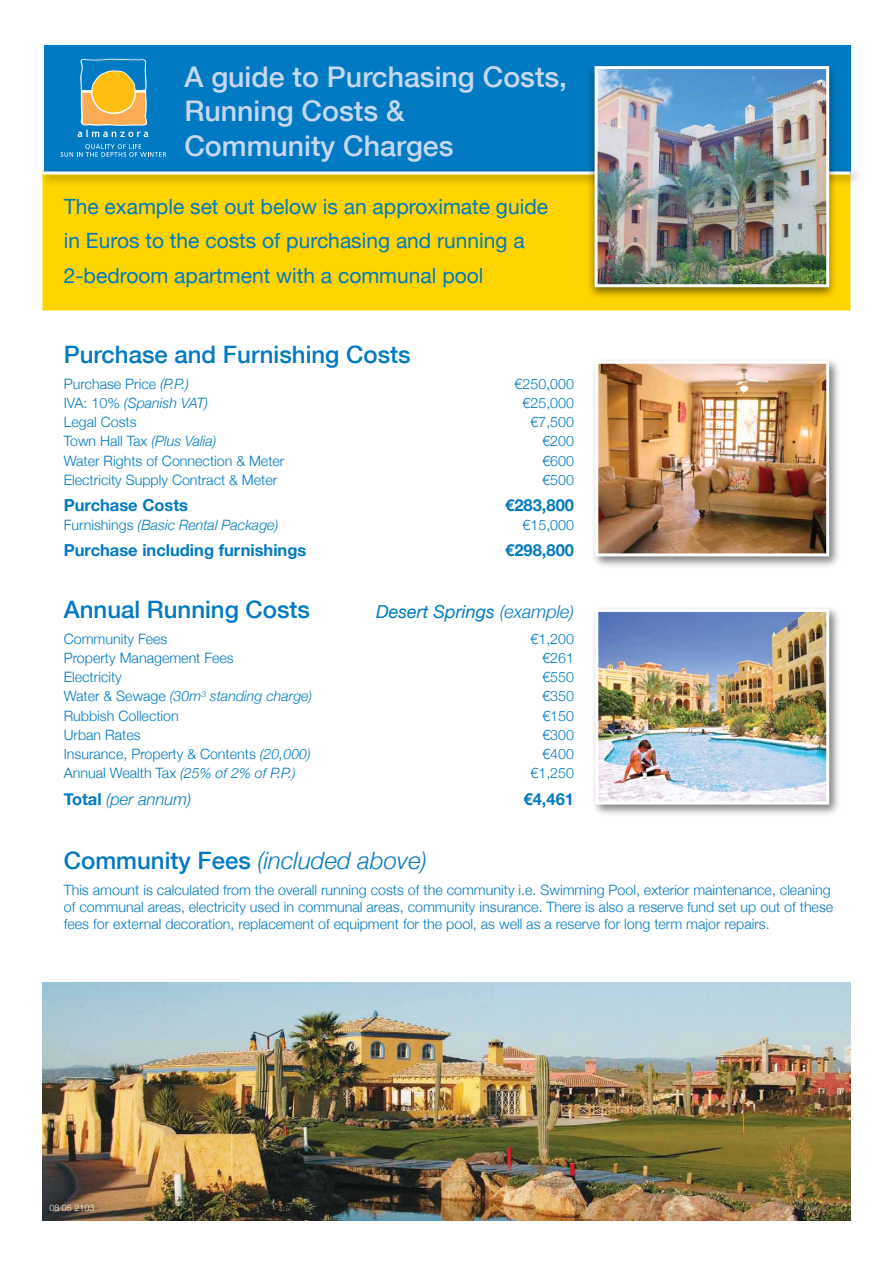
<style>
.page{position:relative;width:893px;height:1263px;background:#fff}
.page>*{position:absolute;margin:0;border:0;box-sizing:border-box;transform-origin:0 0}
.t1{font:500 28.5px/34.2px "Helvetica Neue";color:#c7d8f0}
.t2{font:500 24px "Helvetica Neue";color:#007ac2}
.t3{font:italic 300 24px "Helvetica Neue";color:#007ac2}
.t4{font:21px/34.5px "Helvetica Neue";color:#007ac2}
.t5{font:italic 18px "Helvetica Neue";color:#007ac2}
.t6{font:700 16.5px "Helvetica Neue";color:#007ac2}
.t7{font:italic 300 16.5px "Helvetica Neue";color:#007ac2}
.t8{font:300 14.25px/17.1px "Helvetica Neue";color:#007ac2}
.t9{font:italic 300 14.25px "Helvetica Neue";color:#007ac2}
.t10{font:300 9px "Helvetica Neue";color:#fff}
.s1{font-style:italic}
.s2{font-style:normal}
.s3{font-weight:300}
.s4{font-weight:700;font-style:normal}
.s5{font-weight:500;font-style:normal}
</style>
<div class="page">
<div style="left:43px;top:170px;width:807px;height:140px;background:#ffd400"></div>
<div style="left:44px;top:45px;width:806px;height:129px;background:#007ac2"></div>
<svg style="left:61px;top:144px;width:105px;height:13px"></svg>
<svg style="left:78px;top:59px;width:70px;height:78px"></svg>
<img style="left:43px;top:982px;width:807px;height:238px">
<div style="left:39px;top:167px;width:824px;height:20px;background:#000;opacity:.5"></div>
<hr style="left:43px;top:171px;width:807px;height:3px;background:#fff">
<div style="left:586px;top:62px;width:251px;height:238px;background:#000;opacity:.5"></div>
<img style="left:599px;top:70px;width:226px;height:213px">
<div style="left:595px;top:66px;width:234px;height:221px;border:3px solid #fff"></div>
<div style="left:591px;top:357px;width:250px;height:212px;background:#000;opacity:.5"></div>
<img style="left:599px;top:365px;width:226px;height:187px">
<div style="left:595px;top:361px;width:234px;height:195px;border:3px solid #fff"></div>
<div style="left:591px;top:605px;width:250px;height:212px;background:#000;opacity:.5"></div>
<img style="left:599px;top:613px;width:226px;height:187px">
<div style="left:595px;top:609px;width:234px;height:195px;border:3px solid #fff"></div>
<div style="left:41px;top:1195px;width:62px;height:25px;background:#000;opacity:.75"></div>
<h1 class="t1" style="left:184px;top:60px;width:384px">A guide to Purchasing Costs,<br>Running Costs &amp;<br>Community Charges</h1>
<h3 class="t4" style="left:64px;top:189px;width:486px">The example set out below is an approximate guide in Euros to the costs of purchasing and running a<br>2-bedroom apartment with a communal pool</h3>
<h2 class="t2" style="left:64px;top:340px;width:348px">Purchase and Furnishing Costs</h2>
<p class="t8" style="left:64px;top:375px;width:127px">Purchase Price <span class="s1">(P.P.)</span></p>
<p class="t8" style="left:515px;top:375px;width:61px">€250,000</p>
<p class="t9" style="left:64px;top:394px;width:146px"><span class="s2">IVA: 10%</span> (Spanish VAT)</p>
<p class="t8" style="left:523px;top:394px;width:53px">€25,000</p>
<p class="t8" style="left:64px;top:413px;width:74px">Legal Costs</p>
<p class="t8" style="left:530px;top:413px;width:45px">€7,500</p>
<p class="t8" style="left:64px;top:432px;width:154px">Town Hall Tax <span class="s1">(Plus Valia)</span></p>
<p class="t8" style="left:542px;top:432px;width:33px">€200</p>
<p class="t8" style="left:64px;top:452px;width:222px">Water Rights of Connection &amp; Meter</p>
<p class="t8" style="left:542px;top:452px;width:33px">€600</p>
<p class="t8" style="left:64px;top:471px;width:215px">Electricity Supply Contract &amp; Meter</p>
<p class="t8" style="left:542px;top:471px;width:33px">€500</p>
<p class="t6" style="left:64px;top:495px;width:126px">Purchase Costs</p>
<p class="t6" style="left:505px;top:495px;width:70px">€283,800</p>
<p class="t9" style="left:64px;top:517px;width:216px"><span class="s2">Furnishings</span> (Basic Rental Package)</p>
<p class="t8" style="left:523px;top:516px;width:53px">€15,000</p>
<p class="t6" style="left:64px;top:540px;width:244px">Purchase including furnishings</p>
<p class="t6" style="left:505px;top:540px;width:70px">€298,800</p>
<h2 class="t2" style="left:64px;top:595px;width:248px">Annual Running Costs</h2>
<p class="t5" style="left:376px;top:601px;width:199px">Desert Springs <span class="s3">(example)</span></p>
<p class="t8" style="left:64px;top:630px;width:105px">Community Fees</p>
<p class="t8" style="left:530px;top:630px;width:45px">€1,200</p>
<p class="t8" style="left:64px;top:649px;width:172px">Property Management Fees</p>
<p class="t8" style="left:542px;top:649px;width:33px">€261</p>
<p class="t8" style="left:64px;top:668px;width:60px">Electricity</p>
<p class="t8" style="left:542px;top:668px;width:33px">€550</p>
<p class="t9" style="left:64px;top:688px;width:250px"><span class="s2">Water &amp; Sewage</span> (30m<sup>3</sup> standing charge)</p>
<p class="t8" style="left:542px;top:687px;width:33px">€350</p>
<p class="t8" style="left:64px;top:707px;width:117px">Rubbish Collection</p>
<p class="t8" style="left:542px;top:707px;width:33px">€150</p>
<p class="t8" style="left:64px;top:726px;width:78px">Urban Rates</p>
<p class="t8" style="left:542px;top:726px;width:33px">€300</p>
<p class="t8" style="left:64px;top:745px;width:249px">Insurance, Property &amp; Contents <span class="s1">(20,000)</span></p>
<p class="t8" style="left:542px;top:745px;width:33px">€400</p>
<p class="t8" style="left:64px;top:764px;width:233px">Annual Wealth Tax <span class="s1">(25% of 2% of P.P.)</span></p>
<p class="t8" style="left:530px;top:764px;width:45px">€1,250</p>
<p class="t7" style="left:64px;top:789px;width:129px"><span class="s4">Total</span> (per annum)</p>
<p class="t6" style="left:524px;top:788px;width:52px">€4,461</p>
<h2 class="t3" style="left:64px;top:846px;width:365px"><span class="s5">Community Fees</span> (included above)</h2>
<p class="t8" style="left:64px;top:881px;width:771px">This amount is calculated from the overall running costs of the community i.e. Swimming Pool, exterior maintenance, cleaning of communal areas, electricity used in communal areas, community insurance. There is also a reserve fund set up out of these fees for external decoration, replacement of equipment for the pool, as well as a reserve for long term major repairs.</p>
<p class="t10" style="left:49px;top:1202px;width:47px">08 05 2103</p>
</div>
